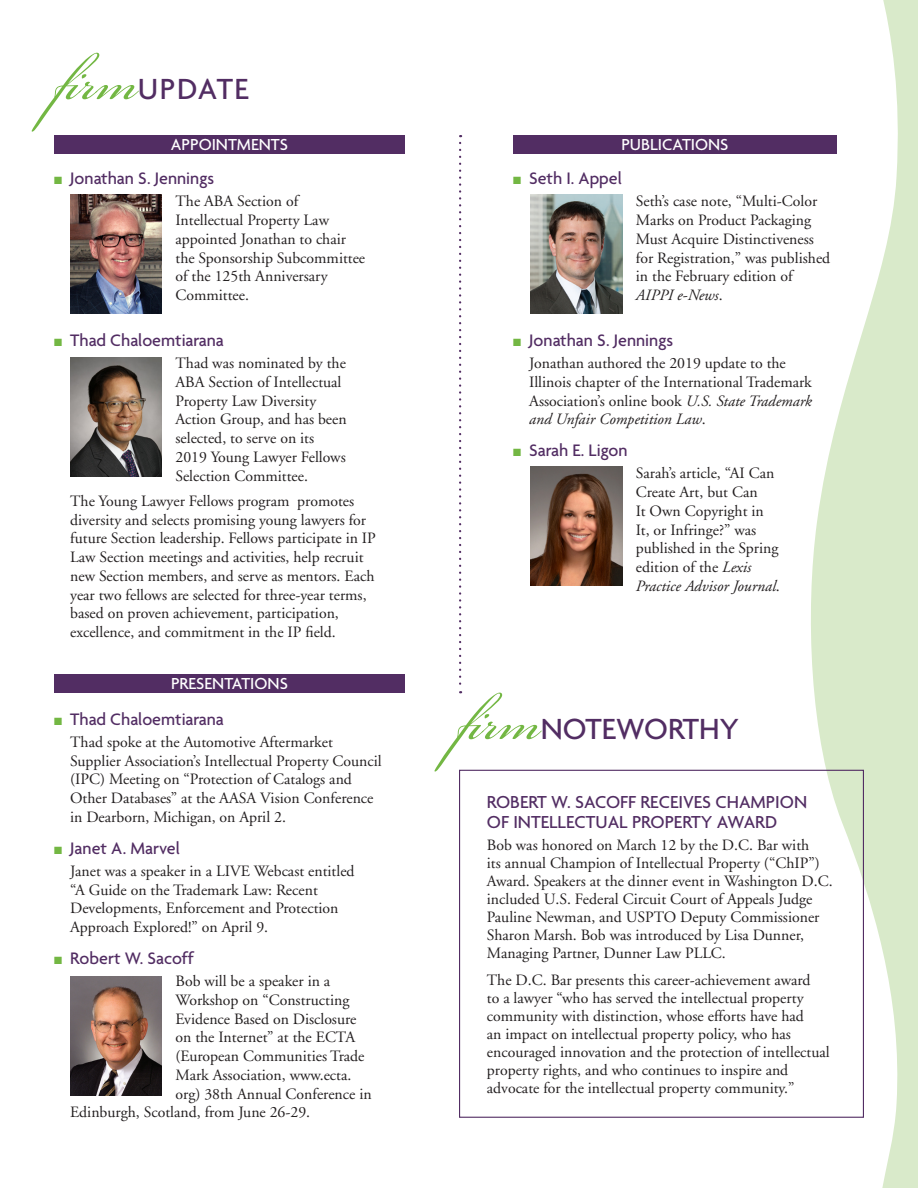
<style>
.page{position:relative;width:918px;height:1188px;background:#fff}
.page>*{position:absolute;margin:0;border:0;box-sizing:border-box;transform-origin:0 0}
.t1{font:81px "Bickham Script Pro";color:#73b743}
.t2{font:500 31.5px "Agenda";color:#522d63}
.Nwsltr_HONORS_Sbhd{font:500 18.75px/19.5px "Agenda";color:#522d63}
.Nwsltr_Update_SBHD{font:500 18px "Agenda";color:#522d63}
.Nwsltr_Update_SBHD_a{font:500 17.25px "Agenda";color:#fff}
.Nwsltr_Update_Body{font:15.75px/18.8px "Adobe Garamond";color:#231f20}
.Nwsltr_HONORS_Body{font:15.75px/18px "Adobe Garamond";color:#231f20}
.s1{color:#73b743}
.s2{font-style:italic}
</style>
<div class="page">
<svg style="left:805px;top:0;width:113px;height:1188px;fill:#d9eaca"></svg>
<div style="left:513px;top:135px;width:324px;height:19px;background:#522d63"></div>
<img style="left:70px;top:194px;width:92px;height:119px">
<img style="left:531px;top:467px;width:91px;height:118px">
<div style="left:54px;top:135px;width:351px;height:19px;background:#522d63"></div>
<svg style="left:459px;top:143px;width:2px;height:550px"></svg>
<img style="left:70px;top:977px;width:92px;height:119px">
<img style="left:70px;top:358px;width:92px;height:119px">
<div style="left:54px;top:674px;width:351px;height:19px;background:#522d63"></div>
<img style="left:531px;top:194px;width:91px;height:119px">
<div style="left:459px;top:770px;width:405px;height:348px;border:1px solid #522d63"></div>
<p class="t1" style="left:54px;top:23px;width:85px">fir m</p>
<p class="t2" style="left:138px;top:70px;width:112px">UPDATE</p>
<p class="Nwsltr_Update_SBHD_a" style="left:171px;top:134px;width:119px">APPOINTMENTS</p>
<p class="Nwsltr_Update_SBHD_a" style="left:621px;top:134px;width:109px">PUBLICATIONS</p>
<p class="Nwsltr_Update_SBHD" style="left:54px;top:168px;width:162px"><span class="s1">■</span> Jonathan S. Jennings</p>
<p class="Nwsltr_Update_Body" style="left:176px;top:192px;width:191px">The ABA Section of<br>Intellectual Property Law appointed Jonathan to chair the Sponsorship Subcommittee of the 125th Anniversary<br>Committee.</p>
<p class="Nwsltr_Update_SBHD" style="left:54px;top:329px;width:171px"><span class="s1">■</span> Thad Chaloemtiarana</p>
<p class="Nwsltr_Update_Body" style="left:176px;top:354px;width:173px">Thad was nominated by the<br>ABA Section of Intellectual<br>Property Law Diversity<br>Action Group, and has been selected, to serve on its<br>2019 Young Lawyer Fellows<br>Selection Committee.</p>
<p class="Nwsltr_Update_Body" style="left:70px;top:492px;width:307px">The Young Lawyer Fellows program promotes diversity and selects promising young lawyers for future Section leadership. Fellows participate in IP Law Section meetings and activities, help recruit new Section members, and serve as mentors. Each year two fellows are selected for three-year terms, based on proven achievement, participation, excellence, and commitment in the IP field.</p>
<p class="Nwsltr_Update_SBHD_a" style="left:171px;top:673px;width:118px">PRESENTATIONS</p>
<p class="Nwsltr_Update_SBHD" style="left:54px;top:708px;width:171px"><span class="s1">■</span> Thad Chaloemtiarana</p>
<p class="Nwsltr_Update_Body" style="left:70px;top:733px;width:313px">Thad spoke at the Automotive Aftermarket Supplier Association’s Intellectual Property Council (IPC) Meeting on “Protection of Catalogs and Other Databases” at the AASA Vision Conference in Dearborn, Michigan, on April 2.</p>
<p class="Nwsltr_Update_SBHD" style="left:54px;top:837px;width:127px"><span class="s1">■</span> Janet A. Marvel</p>
<p class="Nwsltr_Update_Body" style="left:70px;top:862px;width:286px">Janet was a speaker in a LIVE Webcast entitled “A Guide on the Trademark Law: Recent Developments, Enforcement and Protection Approach Explored!” on April 9.</p>
<p class="Nwsltr_Update_SBHD" style="left:54px;top:948px;width:141px"><span class="s1">■</span> Robert W. Sacoff</p>
<p class="Nwsltr_Update_Body" style="left:176px;top:972px;width:156px">Bob will be a speaker in a</p>
<p class="Nwsltr_Update_Body" style="left:176px;top:991px;width:175px">Workshop on “Constructing</p>
<p class="Nwsltr_Update_Body" style="left:176px;top:1010px;width:182px">Evidence Based on Disclosure</p>
<p class="Nwsltr_Update_Body" style="left:176px;top:1029px;width:181px">on the Internet” at the ECTA</p>
<p class="Nwsltr_Update_Body" style="left:176px;top:1047px;width:191px">(European Communities Trade</p>
<p class="Nwsltr_Update_Body" style="left:176px;top:1066px;width:177px">Mark Association, www.ecta.</p>
<p class="Nwsltr_Update_Body" style="left:176px;top:1085px;width:198px">org) 38th Annual Conference in</p>
<p class="Nwsltr_Update_Body" style="left:70px;top:1104px;width:242px">Edinburgh, Scotland, from June 26-29.</p>
<p class="Nwsltr_Update_SBHD" style="left:513px;top:168px;width:110px"><span class="s1">■</span> Seth I. Appel</p>
<p class="Nwsltr_Update_Body" style="left:636px;top:192px;width:196px">Seth’s case note, “Multi-Color<br>Marks on Product Packaging<br>Must Acquire Distinctiveness for Registration,” was published in the February edition of<br><span class="s2">AIPPI e-News</span>.</p>
<p class="Nwsltr_Update_SBHD" style="left:513px;top:329px;width:162px"><span class="s1">■</span> Jonathan S. Jennings</p>
<p class="Nwsltr_Update_Body" style="left:529px;top:354px;width:284px">Jonathan authored the 2019 update to the Illinois chapter of the International Trademark Association’s online book <span class="s2">U.S. State Trademark and Unfair Competition Law</span>.</p>
<p class="Nwsltr_Update_SBHD" style="left:513px;top:440px;width:116px"><span class="s1">■</span> Sarah E. Ligon</p>
<p class="Nwsltr_Update_Body" style="left:636px;top:464px;width:145px">Sarah’s article, “AI Can<br>Create Art, but Can<br>It Own Copyright in<br>It, or Infringe?” was published in the Spring edition of the <span class="s2">Lexis<br>Practice Advisor Journal</span>.</p>
<p class="t1" style="left:457px;top:663px;width:85px">fir m</p>
<p class="t2" style="left:541px;top:709px;width:200px">NOTEWORTHY</p>
<p class="Nwsltr_HONORS_Sbhd" style="left:487px;top:792px;width:322px">ROBERT W. SACOFF RECEIVES CHAMPION<br>OF INTELLECTUAL PROPERTY AWARD</p>
<p class="Nwsltr_HONORS_Body" style="left:487px;top:836px;width:347px">Bob was honored on March 12 by the D.C. Bar with<br>its annual Champion of Intellectual Property (“ChIP”)<br>Award. Speakers at the dinner event in Washington D.C. included U.S. Federal Circuit Court of Appeals Judge Pauline Newman, and USPTO Deputy Commissioner Sharon Marsh. Bob was introduced by Lisa Dunner, Managing Partner, Dunner Law PLLC.</p>
<p class="Nwsltr_HONORS_Body" style="left:487px;top:971px;width:344px">The D.C. Bar presents this career-achievement award<br>to a lawyer “who has served the intellectual property community with distinction, whose efforts have had<br>an impact on intellectual property policy, who has encouraged innovation and the protection of intellectual property rights, and who continues to inspire and advocate for the intellectual property community.”</p>
</div>
